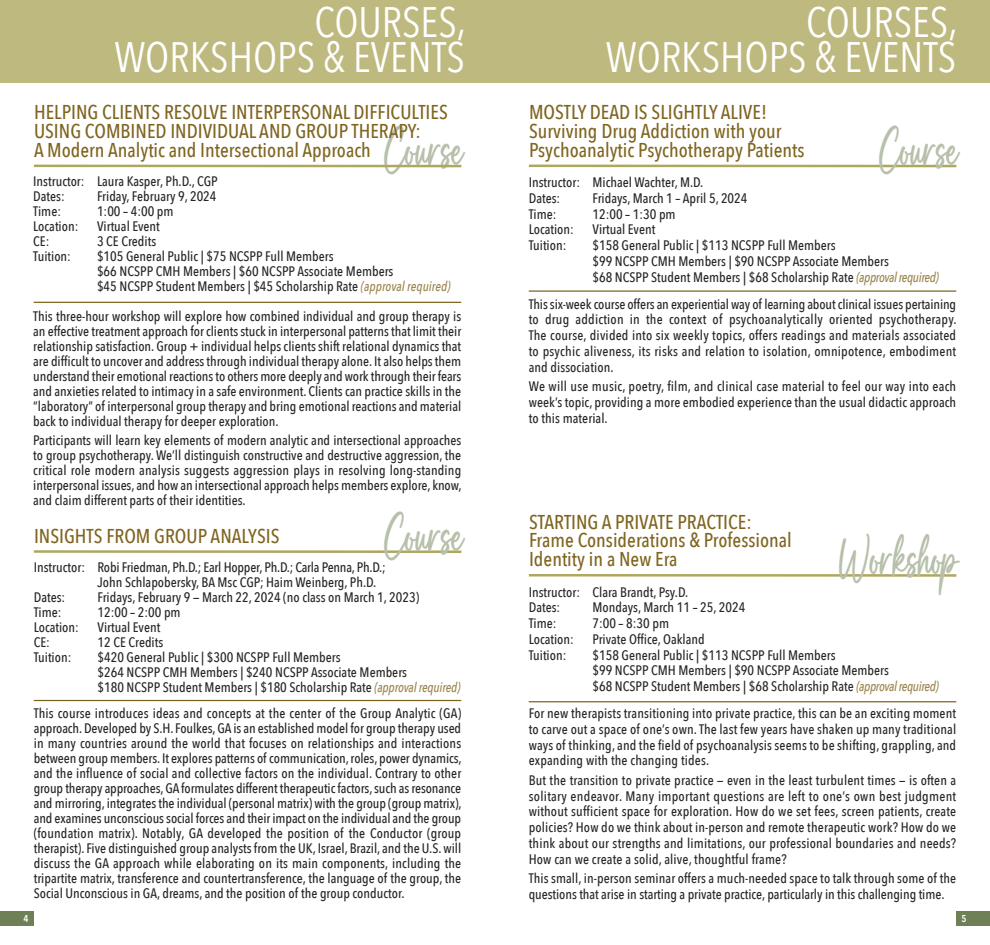
<style>
.page{position:relative;width:990px;height:945px;background:#fff}
.page>*{position:absolute;margin:0;border:0;box-sizing:border-box;transform-origin:0 0}
.t1{font:45px "Butterscotch";color:#b7c0ab;scale:.65 1}
.t2{font:42.5px "Avenir Next Condensed";color:#fff}
.t3{font:500 20px/18.8px "Avenir Next Condensed";color:#806520}
.t4{font:500 13.75px/15px "Avenir Next Condensed";color:#272526;text-align:justify}
.t5{font:600 10px "Avenir Next Condensed";color:#fff}
.s1{font-style:italic;color:#9a844d}
</style>
<div class="page">
<div style="left:0;top:911px;width:34px;height:15px;background:#6f8057"></div>
<div style="left:956px;top:911px;width:34px;height:15px;background:#6f8057"></div>
<div style="left:0;top:0;width:495px;height:82px;background:#beb97e"></div>
<hr style="left:34px;top:550px;width:427px;height:3px;background:#aea85e">
<hr style="left:34px;top:700px;width:427px;height:1px;background:#806520">
<hr style="left:34px;top:165px;width:427px;height:2px;background:#aea85e">
<hr style="left:34px;top:302px;width:427px;height:1px;background:#806520">
<hr style="left:529px;top:165px;width:427px;height:2px;background:#aea85e">
<hr style="left:529px;top:290px;width:427px;height:2px;background:#806520">
<div style="left:495px;top:0;width:495px;height:82px;background:#beb97e"></div>
<hr style="left:529px;top:574px;width:427px;height:3px;background:#aea85e">
<hr style="left:529px;top:701px;width:427px;height:1px;background:#806520">
<p class="t2" style="left:315px;top:-5px;width:153px">COURSES,</p>
<p class="t2" style="left:114px;top:30px;width:352px">WORKSHOPS &amp; EVENTS</p>
<p class="t3" style="left:34px;top:104px;width:415px">HELPING CLIENTS RESOLVE INTERPERSONAL DIFFICULTIES<br>USING COMBINED INDIVIDUAL AND GROUP THERAPY:</p>
<p class="t3" style="left:34px;top:141px;width:338px">A Modern Analytic and Intersectional Approach</p>
<p class="t1" style="left:383px;top:123px;width:124px">Course</p>
<p class="t4" style="left:33px;top:175px;width:186px">Instructor: Laura Kasper, Ph.D., CGP</p>
<p class="t4" style="left:33px;top:190px;width:33px">Dates:</p>
<p class="t4" style="left:97px;top:190px;width:121px">Friday, February 9, 2024</p>
<p class="t4" style="left:33px;top:205px;width:29px">Time:</p>
<p class="t4" style="left:97px;top:205px;width:78px">1:00 – 4:00 pm</p>
<p class="t4" style="left:33px;top:220px;width:47px">Location:</p>
<p class="t4" style="left:97px;top:220px;width:64px">Virtual Event</p>
<p class="t4" style="left:33px;top:235px;width:18px">CE:</p>
<p class="t4" style="left:97px;top:235px;width:61px">3 CE Credits</p>
<p class="t4" style="left:33px;top:250px;width:39px">Tuition:</p>
<p class="t4" style="left:97px;top:250px;width:238px">$105 General Public | $75 NCSPP Full Members</p>
<p class="t4" style="left:97px;top:265px;width:298px">$66 NCSPP CMH Members | $60 NCSPP Associate Members</p>
<p class="t4" style="left:97px;top:280px;width:355px">$45 NCSPP Student Members | $45 Scholarship Rate <span class="s1">(approval required)</span></p>
<p class="t4" style="left:33px;top:310px;width:430px">This three-hour workshop will explore how combined individual and group therapy is an effective treatment approach for clients stuck in interpersonal patterns that limit their relationship satisfaction. Group + individual helps clients shift relational dynamics that are difficult to uncover and address through individual therapy alone. It also helps them understand their emotional reactions to others more deeply and work through their fears and anxieties related to intimacy in a safe environment. Clients can practice skills in the “laboratory” of interpersonal group therapy and bring emotional reactions and material back to individual therapy for deeper exploration.</p>
<p class="t4" style="left:33px;top:433px;width:430px">Participants will learn key elements of modern analytic and intersectional approaches to group psychotherapy. We’ll distinguish constructive and destructive aggression, the critical role modern analysis suggests aggression plays in resolving long-standing interpersonal issues, and how an intersectional approach helps members explore, know, and claim different parts of their identities.</p>
<p class="t1" style="left:383px;top:508px;width:124px">Course</p>
<p class="t3" style="left:34px;top:527px;width:247px">INSIGHTS FROM GROUP ANALYSIS</p>
<p class="t4" style="left:34px;top:560px;width:353px">Instructor: Robi Friedman, Ph.D.; Earl Hopper, Ph.D.; Carla Penna, Ph.D.;</p>
<p class="t4" style="left:97px;top:575px;width:280px">John Schlapobersky, BA Msc CGP; Haim Weinberg, Ph.D.</p>
<p class="t4" style="left:34px;top:590px;width:33px">Dates:</p>
<p class="t4" style="left:97px;top:590px;width:323px">Fridays, February 9 — March 22, 2024 (no class on March 1, 2023)</p>
<p class="t4" style="left:34px;top:605px;width:29px">Time:</p>
<p class="t4" style="left:97px;top:605px;width:85px">12:00 – 2:00 pm</p>
<p class="t4" style="left:34px;top:620px;width:47px">Location:</p>
<p class="t4" style="left:97px;top:620px;width:64px">Virtual Event</p>
<p class="t4" style="left:34px;top:635px;width:18px">CE:</p>
<p class="t4" style="left:97px;top:635px;width:67px">12 CE Credits</p>
<p class="t4" style="left:34px;top:650px;width:39px">Tuition:</p>
<p class="t4" style="left:97px;top:650px;width:245px">$420 General Public | $300 NCSPP Full Members</p>
<p class="t4" style="left:97px;top:665px;width:311px">$264 NCSPP CMH Members | $240 NCSPP Associate Members</p>
<p class="t4" style="left:97px;top:680px;width:364px">$180 NCSPP Student Members | $180 Scholarship Rate <span class="s1">(approval required)</span></p>
<p class="t4" style="left:34px;top:706px;width:429px">This course introduces ideas and concepts at the center of the Group Analytic (GA) approach. Developed by S.H. Foulkes, GA is an established model for group therapy used in many countries around the world that focuses on relationships and interactions between group members. It explores patterns of communication, roles, power dynamics, and the influence of social and collective factors on the individual. Contrary to other group therapy approaches, GA formulates different therapeutic factors, such as resonance and mirroring, integrates the individual (personal matrix) with the group (group matrix), and examines unconscious social forces and their impact on the individual and the group (foundation matrix). Notably, GA developed the position of the Conductor (group therapist). Five distinguished group analysts from the UK, Israel, Brazil, and the U.S. will discuss the GA approach while elaborating on its main components, including the tripartite matrix, transference and countertransference, the language of the group, the Social Unconscious in GA, dreams, and the position of the group conductor.</p>
<p class="t2" style="left:806px;top:-5px;width:153px">COURSES,</p>
<p class="t2" style="left:606px;top:30px;width:352px">WORKSHOPS &amp; EVENTS</p>
<p class="t3" style="left:529px;top:104px;width:254px">MOSTLY DEAD IS SLIGHTLY ALIVE!<br>Surviving Drug Addiction with your</p>
<p class="t3" style="left:529px;top:141px;width:277px">Psychoanalytic Psychotherapy Patients</p>
<p class="t1" style="left:878px;top:123px;width:124px">Course</p>
<p class="t4" style="left:529px;top:175px;width:176px">Instructor: Michael Wachter, M.D.</p>
<p class="t4" style="left:529px;top:191px;width:33px">Dates:</p>
<p class="t4" style="left:592px;top:191px;width:157px">Fridays, March 1 – April 5, 2024</p>
<p class="t4" style="left:529px;top:207px;width:29px">Time:</p>
<p class="t4" style="left:592px;top:207px;width:85px">12:00 – 1:30 pm</p>
<p class="t4" style="left:529px;top:223px;width:47px">Location:</p>
<p class="t4" style="left:592px;top:223px;width:64px">Virtual Event</p>
<p class="t4" style="left:529px;top:238px;width:39px">Tuition:</p>
<p class="t4" style="left:592px;top:238px;width:245px">$158 General Public | $113 NCSPP Full Members</p>
<p class="t4" style="left:592px;top:254px;width:298px">$99 NCSPP CMH Members | $90 NCSPP Associate Members</p>
<p class="t4" style="left:592px;top:270px;width:348px">$68 NCSPP Student Members | $68 Scholarship Rate <span class="s1">(approval required)</span></p>
<p class="t4" style="left:529px;top:296px;width:429px;line-height:15.8px">This six-week course offers an experiential way of learning about clinical issues pertaining to drug addiction in the context of psychoanalytically oriented psychotherapy.<br>The course, divided into six weekly topics, offers readings and materials associated to psychic aliveness, its risks and relation to isolation, omnipotence, embodiment and dissociation.</p>
<p class="t4" style="left:529px;top:379px;width:429px;line-height:15.8px">We will use music, poetry, film, and clinical case material to feel our way into each week’s topic, providing a more embodied experience than the usual didactic approach to this material.</p>
<p class="t3" style="left:529px;top:513px;width:224px">STARTING A PRIVATE PRACTICE:</p>
<p class="t3" style="left:529px;top:532px;width:264px">Frame Considerations &amp; Professional</p>
<p class="t3" style="left:529px;top:550px;width:150px">Identity in a New Era</p>
<p class="t1" style="left:838px;top:532px;width:185px">Workshop</p>
<p class="t4" style="left:529px;top:585px;width:161px">Instructor: Clara Brandt, Psy.D.</p>
<p class="t4" style="left:529px;top:600px;width:33px">Dates:</p>
<p class="t4" style="left:592px;top:600px;width:154px">Mondays, March 11 – 25, 2024</p>
<p class="t4" style="left:529px;top:616px;width:29px">Time:</p>
<p class="t4" style="left:592px;top:616px;width:78px">7:00 – 8:30 pm</p>
<p class="t4" style="left:529px;top:632px;width:47px">Location:</p>
<p class="t4" style="left:592px;top:632px;width:114px">Private Office, Oakland</p>
<p class="t4" style="left:529px;top:648px;width:39px">Tuition:</p>
<p class="t4" style="left:592px;top:648px;width:245px">$158 General Public | $113 NCSPP Full Members</p>
<p class="t4" style="left:592px;top:663px;width:298px">$99 NCSPP CMH Members | $90 NCSPP Associate Members</p>
<p class="t4" style="left:592px;top:679px;width:348px">$68 NCSPP Student Members | $68 Scholarship Rate <span class="s1">(approval required)</span></p>
<p class="t4" style="left:529px;top:706px;width:429px;line-height:15.8px">For new therapists transitioning into private practice, this can be an exciting moment to carve out a space of one’s own. The last few years have shaken up many traditional ways of thinking, and the field of psychoanalysis seems to be shifting, grappling, and expanding with the changing tides.</p>
<p class="t4" style="left:529px;top:773px;width:429px;line-height:15.8px">But the transition to private practice — even in the least turbulent times — is often a solitary endeavor. Many important questions are left to one’s own best judgment without sufficient space for exploration. How do we set fees, screen patients, create policies? How do we think about in-person and remote therapeutic work? How do we think about our strengths and limitations, our professional boundaries and needs?<br>How can we create a solid, alive, thoughtful frame?</p>
<p class="t4" style="left:529px;top:871px;width:429px;line-height:15.8px">This small, in-person seminar offers a much-needed space to talk through some of the questions that arise in starting a private practice, particularly in this challenging time.</p>
<p class="t5" style="left:23px;top:912px;width:6px">4</p>
<p class="t5" style="left:962px;top:912px;width:6px">5</p>
</div>
